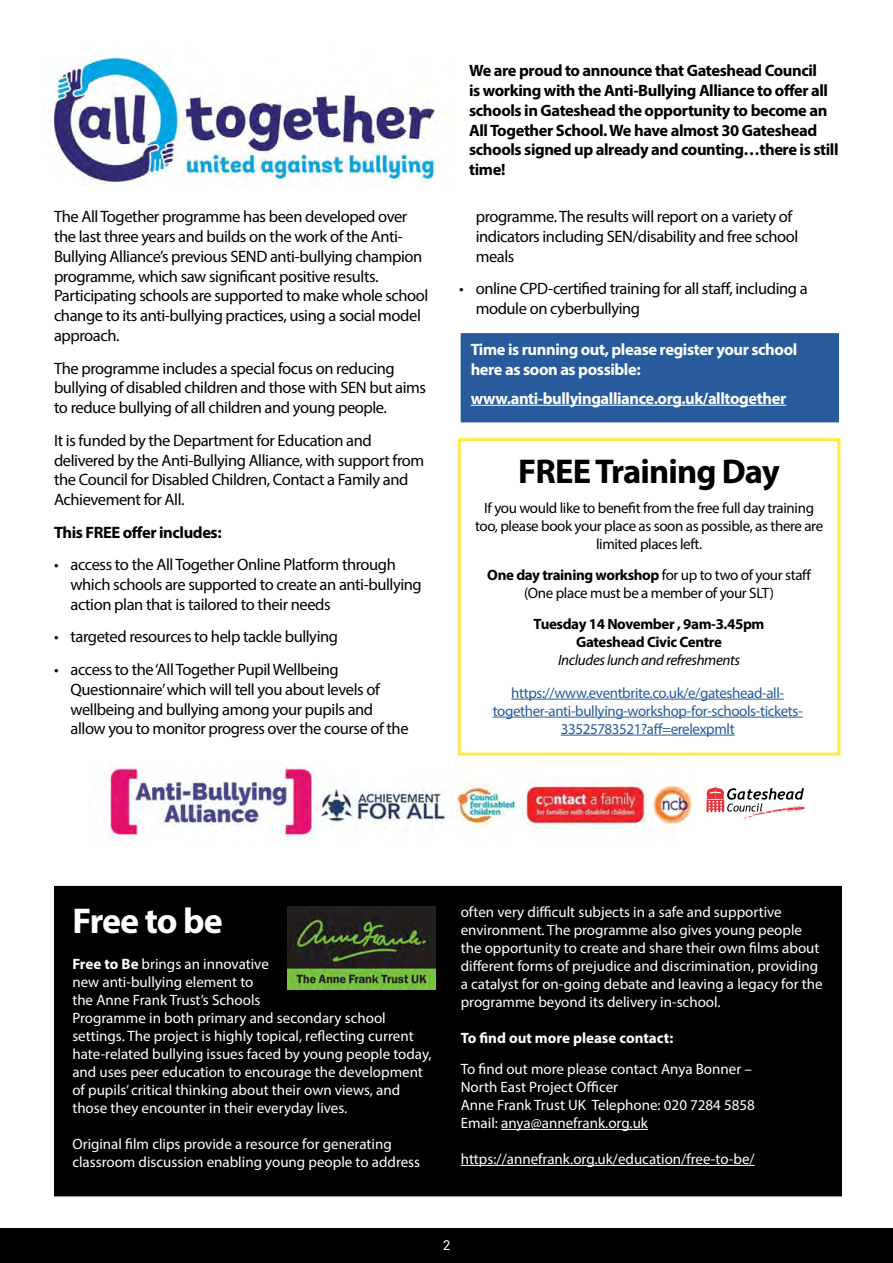
<style>
.page{position:relative;width:893px;height:1263px;background:#fff}
.page>*{position:absolute;margin:0;border:0;box-sizing:border-box;transform-origin:0 0}
.t1{font:700 36px "Myriad Pro";letter-spacing:-.03em;color:#fff}
.t2{font:700 34.5px "Myriad Pro";letter-spacing:-.025em;color:#000}
.t3{font:16.5px/19.8px "Myriad Pro";letter-spacing:-.025em;color:#000}
.t4{font:700 16.5px/19.8px "Myriad Pro";letter-spacing:-.025em;color:#000}
.t5{font:700 16.5px/19.8px "Myriad Pro";letter-spacing:-.025em;color:#fff}
.t6{font:15px/18px "Myriad Pro";color:#fff}
.t7{font:15px/18px "Myriad Pro";letter-spacing:-.025em;color:#000;text-align:center}
.t8{font:15px/18px "Myriad Pro";letter-spacing:-.025em;color:#275b9b;text-align:center}
.t9{font:700 15px/18px "Myriad Pro";letter-spacing:-.025em;color:#000;text-align:center}
.t10{font:italic 15px "Myriad Pro";letter-spacing:-.025em;color:#000}
.t11{font:700 15px "Myriad Pro";color:#fff}
.t12{font:13.5px "Roboto";color:#fff}
.s1{font-weight:700}
</style>
<div class="page">
<div style="left:0;top:1229px;width:893px;height:34px;background:#000"></div>
<img style="left:108px;top:763px;width:604px;height:78px">
<svg style="left:706px;top:787px;width:98px;height:25px"></svg>
<img style="left:739px;top:805px;width:66px;height:15px">
<img style="left:51px;top:55px;width:392px;height:130px">
<div style="left:461px;top:334px;width:377px;height:88px;background:#275b9b"></div>
<hr style="left:471px;top:405px;width:315px;height:1px;background:#fff">
<div style="left:461px;top:333px;width:378px;height:89px;border:2px solid #275b9b"></div>
<div style="left:56px;top:887px;width:784px;height:308px;background:#000"></div>
<div style="left:54px;top:886px;width:788px;height:310px;border:3px solid #000"></div>
<hr style="left:501px;top:1129px;width:147px;height:1px;background:#fff">
<hr style="left:461px;top:1165px;width:294px;height:1px;background:#fff">
<img style="left:288px;top:906px;width:147px;height:83px">
<hr style="left:511px;top:699px;width:273px;height:1px;background:#275b9b">
<hr style="left:493px;top:717px;width:310px;height:1px;background:#275b9b">
<hr style="left:561px;top:735px;width:174px;height:1px;background:#275b9b">
<p class="t3" style="left:54px;top:206px;width:376px">The All Together programme has been developed over the last three years and builds on the work of the Anti-Bullying Alliance’s previous SEND anti-bullying champion programme, which saw significant positive results.<br>Participating schools are supported to make whole school change to its anti-bullying practices, using a social model approach.</p>
<p class="t3" style="left:54px;top:358px;width:373px">The programme includes a special focus on reducing bullying of disabled children and those with SEN but aims to reduce bullying of all children and young people.</p>
<p class="t3" style="left:54px;top:430px;width:372px">It is funded by the Department for Education and delivered by the Anti-Bullying Alliance, with support from the Council for Disabled Children, Contact a Family and Achievement for All.</p>
<p class="t4" style="left:54px;top:522px;width:169px">This FREE offer includes:</p>
<p class="t3" style="left:70px;top:554px;width:353px;text-indent:-16px">• access to the All Together Online Platform through which schools are supported to create an anti-bullying action plan that is tailored to their needs</p>
<p class="t3" style="left:54px;top:627px;width:286px">• targeted resources to help tackle bullying</p>
<p class="t3" style="left:70px;top:659px;width:340px;text-indent:-16px">• access to the ‘All Together Pupil Wellbeing Questionnaire’ which will tell you about levels of wellbeing and bullying among your pupils and allow you to monitor progress over the course of the</p>
<p class="t4" style="left:469px;top:60px;width:371px">We are proud to announce that Gateshead Council<br>is working with the Anti-Bullying Alliance to offer all schools in Gateshead the opportunity to become an All Together School. We have almost 30 Gateshead schools signed up already and counting…there is still time!</p>
<p class="t3" style="left:476px;top:206px;width:324px">programme. The results will report on a variety of indicators including SEN/disability and free school meals</p>
<p class="t3" style="left:476px;top:279px;width:333px;text-indent:-16px">• online CPD-certified training for all staff, including a module on cyberbullying</p>
<p class="t5" style="left:471px;top:339px;width:328px">Time is running out, please register your school here as soon as possible:</p>
<p class="t5" style="left:471px;top:388px;width:317px">www.anti-bullyingalliance.org.uk/alltogether</p>
<h2 class="t2" style="left:518px;top:448px;width:263px">FREE Training Day</h2>
<p class="t7" style="left:475px;top:499px;width:350px">If you would like to benefit from the free full day training too, please book your place as soon as possible, as there are limited places left.</p>
<p class="t7" style="left:487px;top:566px;width:326px"><span class="s1">One day training workshop</span> for up to two of your staff (One place must be a member of your SLT)</p>
<p class="t9" style="left:534px;top:614px;width:232px">Tuesday 14 November , 9am-3.45pm<br>Gateshead Civic Centre</p>
<p class="t10" style="left:558px;top:652px;width:183px">Includes lunch and refreshments</p>
<p class="t8" style="left:493px;top:683px;width:312px">https://www.eventbrite.co.uk/e/gateshead-all&shy;together-anti-bullying-workshop-for-schools-tickets-<br>33525783521?aff=erelexpmlt</p>
<h1 class="t1" style="left:72px;top:897px;width:152px">Free to be</h1>
<p class="t6" style="left:72px;top:954px;width:361px"><span class="s1">Free to Be</span> brings an innovative<br>new anti-bullying element to<br>the Anne Frank Trust’s Schools<br>Programme in both primary and secondary school settings. The project is highly topical, reflecting current hate-related bullying issues faced by young people today, and uses peer education to encourage the development of pupils’ critical thinking about their own views, and those they encounter in their everyday lives.</p>
<p class="t6" style="left:72px;top:1134px;width:349px">Original film clips provide a resource for generating classroom discussion enabling young people to address</p>
<p class="t6" style="left:461px;top:903px;width:363px">often very difficult subjects in a safe and supportive environment. The programme also gives young people the opportunity to create and share their own films about different forms of prejudice and discrimination, providing a catalyst for on-going debate and leaving a legacy for the programme beyond its delivery in-school.</p>
<p class="t11" style="left:461px;top:1028px;width:214px">To find out more please contact:</p>
<p class="t6" style="left:461px;top:1059px;width:296px">To find out more please contact Anya Bonner – North East Project Officer<br>Anne Frank Trust UK Telephone: 020 7284 5858<br>Email: anya@annefrank.org.uk</p>
<p class="t6" style="left:461px;top:1149px;width:295px">https://annefrank.org.uk/education/free-to-be/</p>
<p class="t12" style="left:443px;top:1235px;width:9px">2</p>
</div>
